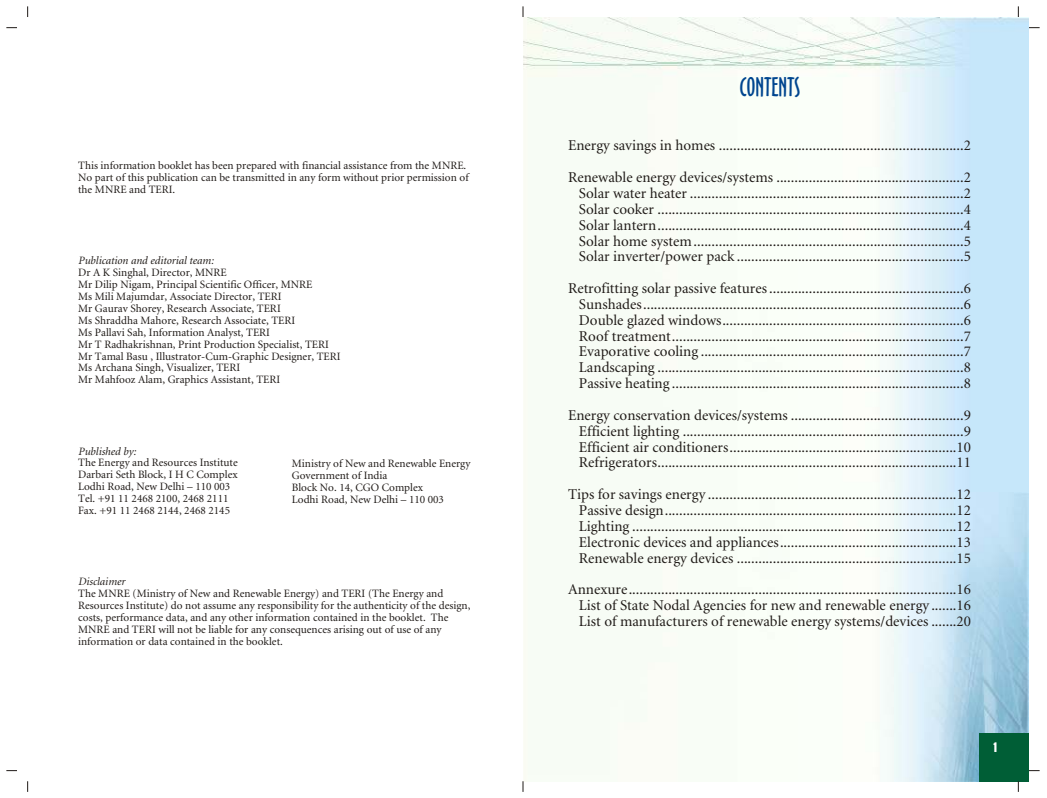
<style>
.page{position:relative;width:1047px;height:798px;background:#fff}
.page>*{position:absolute;margin:0;border:0;box-sizing:border-box;transform-origin:0 0}
.t1{font:25px "Oz Handicraft BT";color:#00458f}
.t2{font:15px/15.9px "Minion";color:#1f1a17;text-align:justify}
.t3{font:13.75px "Haettenschweiler";color:#fff}
.t4{font:11.25px/11.9px "Minion";color:#1f1a17}
.t5{font:italic 11.25px "Minion";color:#1f1a17}
</style>
<div class="page">
<img style="left:894px;top:492px;width:134px;height:289px">
<div style="left:979px;top:732px;width:49px;height:49px;background:#005e36"></div>
<svg style="left:522px;top:6px;width:517px;height:60px"></svg>
<p class="t4" style="left:78px;top:160px;width:392px">This information booklet has been prepared with financial assistance from the MNRE.<br>No part of this publication can be transmitted in any form without prior permission of the MNRE and TERI.</p>
<p class="t5" style="left:78px;top:256px;width:137px">Publication and editorial team:</p>
<p class="t4" style="left:78px;top:267px;width:264px">Dr A K Singhal, Director, MNRE<br>Mr Dilip Nigam, Principal Scientific Officer, MNRE<br>Ms Mili Majumdar, Associate Director, TERI<br>Mr Gaurav Shorey, Research Associate, TERI<br>Ms Shraddha Mahore, Research Associate, TERI<br>Ms Pallavi Sah, Information Analyst, TERI<br>Mr T Radhakrishnan, Print Production Specialist, TERI Mr Tamal Basu , Illustrator-Cum-Graphic Designer, TERI Ms Archana Singh, Visualizer, TERI<br>Mr Mahfooz Alam, Graphics Assistant, TERI</p>
<p class="t5" style="left:78px;top:446px;width:59px">Published by:</p>
<p class="t4" style="left:78px;top:457px;width:161px">The Energy and Resources Institute<br>Darbari Seth Block, I H C Complex<br>Lodhi Road, New Delhi – 110 003<br>Tel. +91 11 2468 2100, 2468 2111<br>Fax. +91 11 2468 2144, 2468 2145</p>
<p class="t4" style="left:292px;top:458px;width:180px">Ministry of New and Renewable Energy<br>Government of India<br>Block No. 14, CGO Complex<br>Lodhi Road, New Delhi – 110 003</p>
<p class="t5" style="left:78px;top:576px;width:48px">Disclaimer</p>
<p class="t4" style="left:78px;top:588px;width:393px">The MNRE (Ministry of New and Renewable Energy) and TERI (The Energy and Resources Institute) do not assume any responsibility for the authenticity of the design, costs, performance data, and any other information contained in the booklet. The MNRE and TERI will not be liable for any consequences arising out of use of any information or data contained in the booklet.</p>
<h1 class="t1" style="left:739px;top:77px;width:62px">CONTENTS</h1>
<p class="t2" style="left:568px;top:131px;width:404px;line-height:31.6px">Energy savings in homes ....................................................................2<br>Renewable energy devices/systems ....................................................2</p>
<p class="t2" style="left:579px;top:186px;width:393px">Solar water heater ............................................................................2<br>Solar cooker .....................................................................................4<br>Solar lantern.....................................................................................4<br>Solar home system...........................................................................5<br>Solar inverter/power pack ...............................................................5</p>
<p class="t2" style="left:579px;top:281px;width:393px;text-indent:-11px">Retrofitting solar passive features......................................................6<br>Sunshades.........................................................................................6<br>Double glazed windows...................................................................6<br>Roof treatment.................................................................................7<br>Evaporative cooling .........................................................................7<br>Landscaping .....................................................................................8<br>Passive heating .................................................................................8</p>
<p class="t2" style="left:579px;top:408px;width:393px;text-indent:-11px">Energy conservation devices/systems ................................................9<br>Efficient lighting ..............................................................................9<br>Efficient air conditioners...............................................................10<br>Refrigerators...................................................................................11</p>
<p class="t2" style="left:579px;top:487px;width:393px;text-indent:-11px">Tips for savings energy .....................................................................12<br>Passive design.................................................................................12<br>Lighting ..........................................................................................12<br>Electronic devices and appliances.................................................13<br>Renewable energy devices .............................................................15</p>
<p class="t2" style="left:579px;top:582px;width:393px;text-indent:-11px">Annexure...........................................................................................16<br>List of State Nodal Agencies for new and renewable energy .......16<br>List of manufacturers of renewable energy systems/devices .......20</p>
<p class="t3" style="left:993px;top:742px;width:5px">1</p>
</div>
